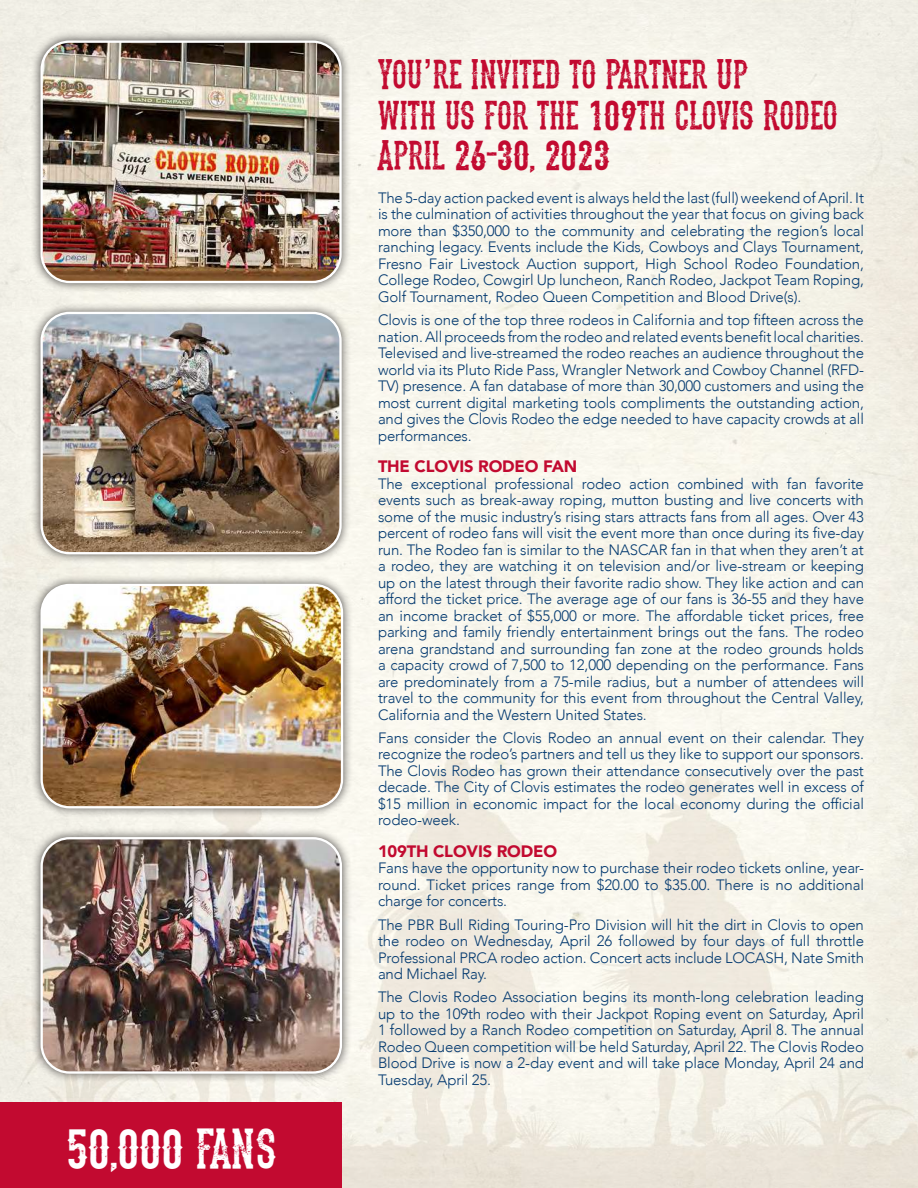
<style>
.page{position:relative;width:918px;height:1188px;background:#fff}
.page>*{position:absolute;margin:0;border:0;box-sizing:border-box;transform-origin:0 0}
.t1{font:48px "The Dead Saloon";color:#fff}
.t2{font:36px/40.5px "The Dead Saloon";color:#c20a30}
.t3{font:900 16.5px "Avenir";letter-spacing:-.01em;color:#c20a30}
.t4{font:300 15px/16.5px "Avenir";letter-spacing:-.01em;color:#043a70;text-align:justify}
.s1{font-family:"Helvetica Neue"}
</style>
<div class="page">
<div style="left:31px;top:31px;width:320px;height:262px;background:#221f1f;opacity:.75"></div>
<img style="left:42px;top:42px;width:299px;height:240px">
<div style="left:40px;top:40px;width:302px;height:243px;border:2px solid #fff;border-radius:28px"></div>
<div style="left:31px;top:828px;width:321px;height:255px;background:#221f1f;opacity:.75"></div>
<img style="left:42px;top:838px;width:299px;height:235px">
<div style="left:40px;top:837px;width:302px;height:237px;border:2px solid #fff;border-radius:28px"></div>
<div style="left:0;top:1102px;width:342px;height:86px;background:#c20a30"></div>
<div style="left:31px;top:574px;width:322px;height:244px;background:#221f1f;opacity:.75"></div>
<img style="left:42px;top:585px;width:300px;height:222px">
<div style="left:40px;top:584px;width:303px;height:224px;border:2px solid #fff;border-radius:28px"></div>
<div style="left:31px;top:302px;width:320px;height:262px;background:#221f1f;opacity:.75"></div>
<img style="left:42px;top:313px;width:299px;height:240px">
<div style="left:40px;top:312px;width:302px;height:242px;border:2px solid #fff;border-radius:28px"></div>
<h1 class="t1" style="left:67px;top:1121px;width:211px">50,000 FANS</h1>
<h2 class="t2" style="left:378px;top:52px;width:461px">YOU<span class="s1">’</span>RE INVITED TO PARTNER UP<br>WITH US FOR THE 109TH CLOVIS RODEO<br>APRIL 26-30, 2023</h2>
<p class="t4" style="left:378px;top:190px;width:488px">The 5-day action packed event is always held the last (full) weekend of April. It is the culmination of activities throughout the year that focus on giving back more than $350,000 to the community and celebrating the region’s local ranching legacy. Events include the Kids, Cowboys and Clays Tournament, Fresno Fair Livestock Auction support, High School Rodeo Foundation, College Rodeo, Cowgirl Up luncheon, Ranch Rodeo, Jackpot Team Roping, Golf Tournament, Rodeo Queen Competition and Blood Drive(s).</p>
<p class="t4" style="left:378px;top:312px;width:488px">Clovis is one of the top three rodeos in California and top fifteen across the nation. All proceeds from the rodeo and related events benefit local charities.<br>Televised and live-streamed the rodeo reaches an audience throughout the world via its Pluto Ride Pass, Wrangler Network and Cowboy Channel (RFD-TV) presence. A fan database of more than 30,000 customers and using the most current digital marketing tools compliments the outstanding action, and gives the Clovis Rodeo the edge needed to have capacity crowds at all performances.</p>
<p class="t3" style="left:378px;top:457px;width:201px">THE CLOVIS RODEO FAN</p>
<p class="t4" style="left:378px;top:476px;width:488px">The exceptional professional rodeo action combined with fan favorite events such as break-away roping, mutton busting and live concerts with some of the music industry’s rising stars attracts fans from all ages. Over 43 percent of rodeo fans will visit the event more than once during its five-day run. The Rodeo fan is similar to the NASCAR fan in that when they aren’t at a rodeo, they are watching it on television and/or live-stream or keeping up on the latest through their favorite radio show. They like action and can afford the ticket price. The average age of our fans is 36-55 and they have an income bracket of $55,000 or more. The affordable ticket prices, free parking and family friendly entertainment brings out the fans. The rodeo arena grandstand and surrounding fan zone at the rodeo grounds holds a capacity crowd of 7,500 to 12,000 depending on the performance. Fans are predominately from a 75-mile radius, but a number of attendees will travel to the community for this event from throughout the Central Valley, California and the Western United States.</p>
<p class="t4" style="left:378px;top:730px;width:488px">Fans consider the Clovis Rodeo an annual event on their calendar. They recognize the rodeo’s partners and tell us they like to support our sponsors.<br>The Clovis Rodeo has grown their attendance consecutively over the past decade. The City of Clovis estimates the rodeo generates well in excess of $15 million in economic impact for the local economy during the official rodeo-week.</p>
<p class="t3" style="left:378px;top:841px;width:181px">109TH CLOVIS RODEO</p>
<p class="t4" style="left:378px;top:861px;width:488px">Fans have the opportunity now to purchase their rodeo tickets online, year&shy;round. Ticket prices range from $20.00 to $35.00. There is no additional charge for concerts.</p>
<p class="t4" style="left:378px;top:917px;width:488px">The PBR Bull Riding Touring-Pro Division will hit the dirt in Clovis to open the rodeo on Wednesday, April 26 followed by four days of full throttle Professional PRCA rodeo action. Concert acts include LOCASH, Nate Smith and Michael Ray.</p>
<p class="t4" style="left:378px;top:990px;width:488px">The Clovis Rodeo Association begins its month-long celebration leading up to the 109th rodeo with their Jackpot Roping event on Saturday, April 1 followed by a Ranch Rodeo competition on Saturday, April 8. The annual Rodeo Queen competition will be held Saturday, April 22. The Clovis Rodeo Blood Drive is now a 2-day event and will take place Monday, April 24 and Tuesday, April 25.</p>
</div>
